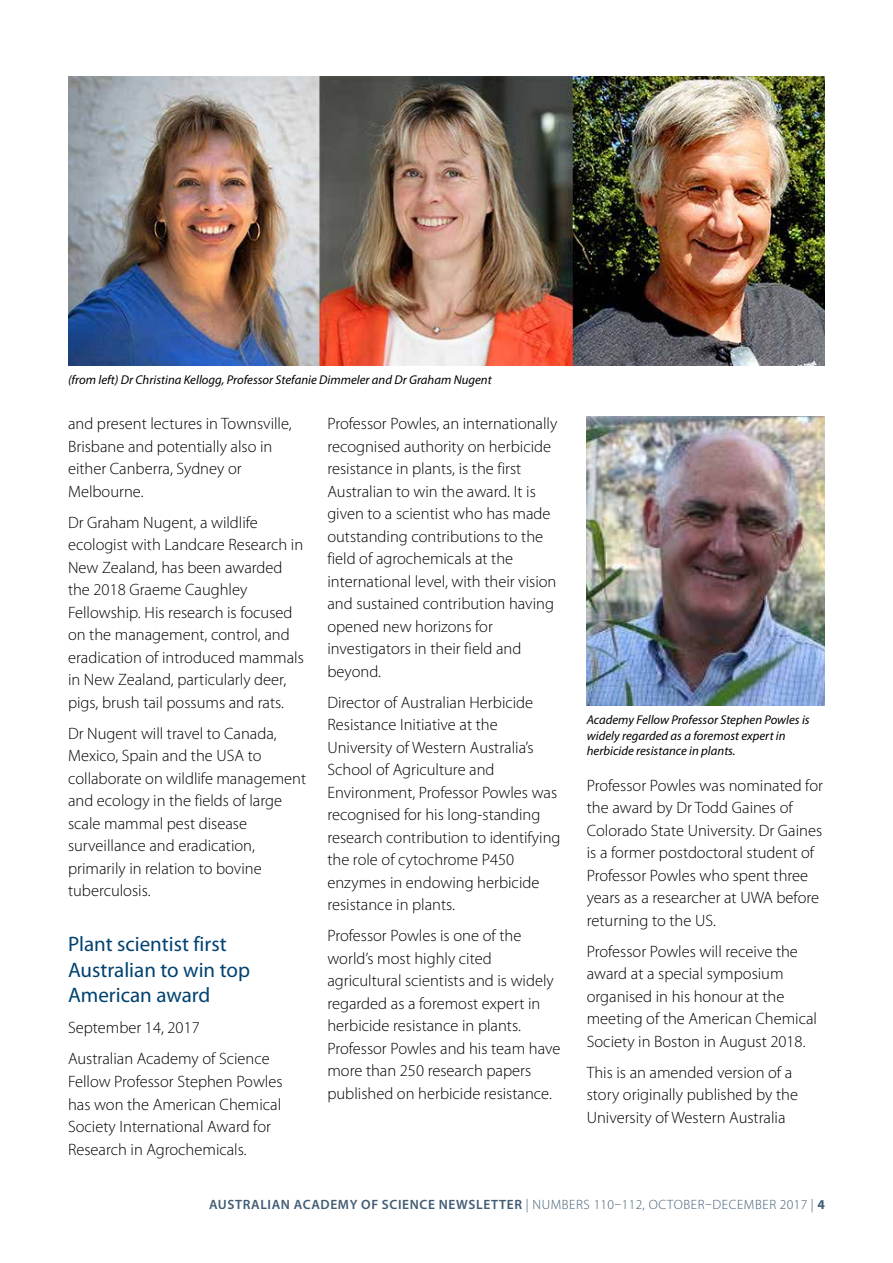
<style>
.page{position:relative;width:893px;height:1263px;background:#fff}
.page>*{position:absolute;margin:0;border:0;box-sizing:border-box;transform-origin:0 0}
.t1{font:21px/25.5px "Myriad Pro";color:#004270}
.t2{font:300 16.5px/22.5px "Myriad Pro";color:#000}
.t3{font:300 13.5px "Myriad Pro";letter-spacing:.045em;color:#425c74}
.t4{font:italic 12.75px/15.8px "Myriad Pro";color:#000}
.s1{font-weight:600}
.s2{font-weight:700}
</style>
<div class="page">
<img style="left:68px;top:77px;width:757px;height:289px">
<img style="left:587px;top:417px;width:238px;height:289px">
<p class="t4" style="left:68px;top:372px;width:425px">(from left) Dr Christina Kellogg, Professor Stefanie Dimmeler and Dr Graham Nugent</p>
<p class="t2" style="left:68px;top:413px;width:225px">and present lectures in Townsville,<br>Brisbane and potentially also in either Canberra, Sydney or<br>Melbourne.</p>
<p class="t2" style="left:68px;top:511px;width:237px">Dr Graham Nugent, a wildlife ecologist with Landcare Research in<br>New Zealand, has been awarded the 2018 Graeme Caughley<br>Fellowship. His research is focused on the management, control, and eradication of introduced mammals in New Zealand, particularly deer, pigs, brush tail possums and rats.</p>
<p class="t2" style="left:68px;top:722px;width:240px">Dr Nugent will travel to Canada,<br>Mexico, Spain and the USA to collaborate on wildlife management and ecology in the fields of large scale mammal pest disease surveillance and eradication, primarily in relation to bovine tuberculosis.</p>
<p class="t1" style="left:68px;top:932px;width:184px">Plant scientist first<br>Australian to win top<br>American award</p>
<p class="t2" style="left:68px;top:1013px;width:203px;line-height:31px">September 14, 2017<br>Australian Academy of Science</p>
<p class="t2" style="left:68px;top:1070px;width:216px">Fellow Professor Stephen Powles has won the American Chemical<br>Society International Award for<br>Research in Agrochemicals.</p>
<p class="t2" style="left:327px;top:413px;width:231px">Professor Powles, an internationally recognised authority on herbicide resistance in plants, is the first<br>Australian to win the award. It is given to a scientist who has made outstanding contributions to the field of agrochemicals at the international level, with their vision and sustained contribution having opened new horizons for investigators in their field and beyond.</p>
<p class="t2" style="left:327px;top:691px;width:235px">Director of Australian Herbicide<br>Resistance Initiative at the<br>University of Western Australia’s<br>School of Agriculture and<br>Environment, Professor Powles was recognised for his long-standing research contribution to identifying the role of cytochrome P450 enzymes in endowing herbicide resistance in plants.</p>
<p class="t2" style="left:327px;top:925px;width:234px">Professor Powles is one of the world’s most highly cited agricultural scientists and is widely regarded as a foremost expert in herbicide resistance in plants.<br>Professor Powles and his team have more than 250 research papers published on herbicide resistance.</p>
<p class="t4" style="left:587px;top:712px;width:224px">Academy Fellow Professor Stephen Powles is widely regarded as a foremost expert in herbicide resistance in plants.</p>
<p class="t2" style="left:587px;top:774px;width:238px">Professor Powles was nominated for the award by Dr Todd Gaines of<br>Colorado State University. Dr Gaines is a former postdoctoral student of<br>Professor Powles who spent three years as a researcher at UWA before returning to the US.</p>
<p class="t2" style="left:587px;top:940px;width:232px">Professor Powles will receive the award at a special symposium organised in his honour at the meeting of the American Chemical<br>Society in Boston in August 2018.</p>
<p class="t2" style="left:587px;top:1061px;width:213px">This is an amended version of a story originally published by the<br>University of Western Australia</p>
<p class="t3" style="left:209px;top:1197px;width:617px"><span class="s1">AUSTRALIAN ACADEMY OF SCIENCE NEWSLETTER</span> | NUMBERS 110–112, OCTOBER–DECEMBER 2017 | <span class="s2">4</span></p>
</div>
